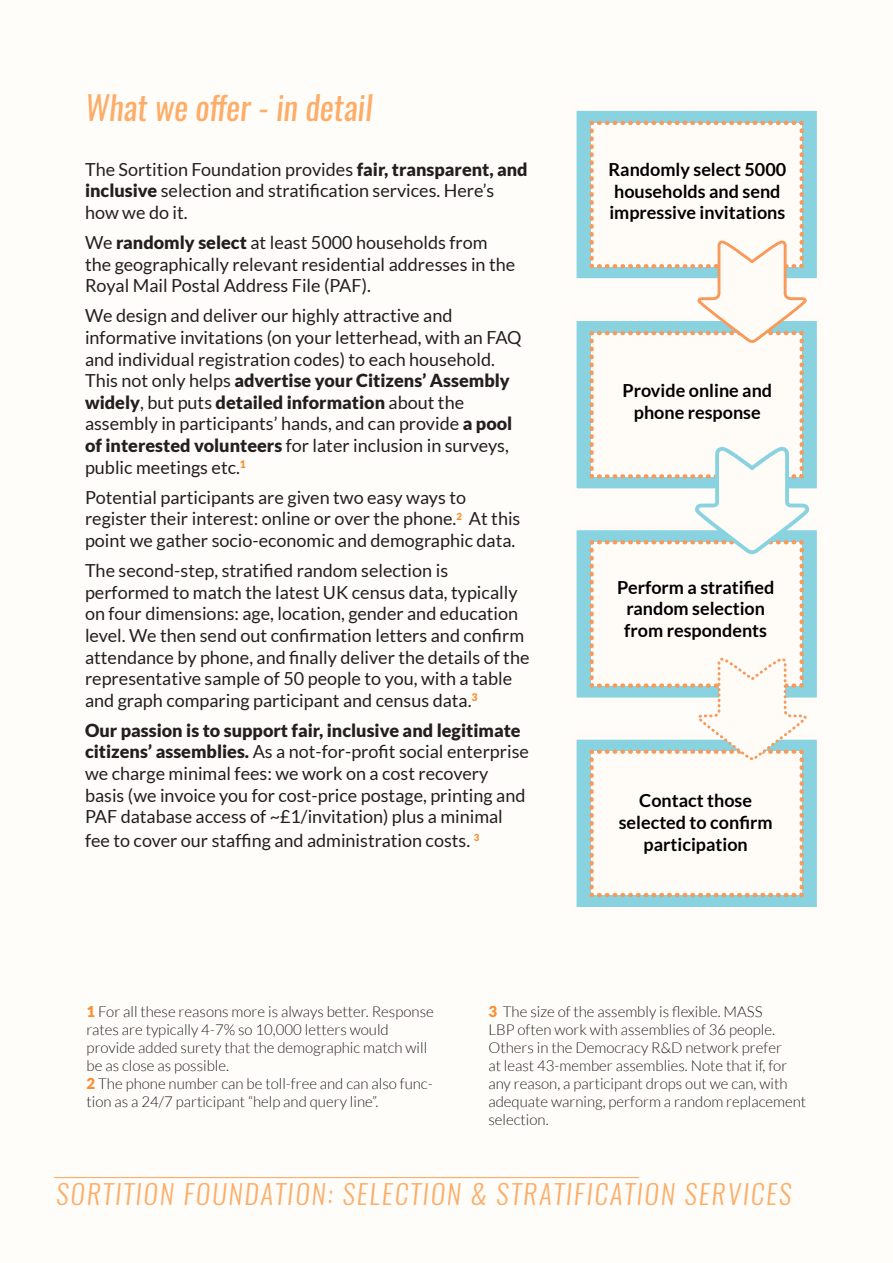
<style>
.page{position:relative;width:893px;height:1263px;background:#fffdfa}
.page>*{position:absolute;margin:0;border:0;box-sizing:border-box;transform-origin:0 0}
.t1{font:italic 33px "Oswald";color:#fdad67}
.t2{font:italic 300 27px "Oswald";letter-spacing:.075em;color:#fdad67}
.t3{font:18px/21.6px "Lato";color:#231f20}
.t4{font:700 18px/21.6px "Lato";color:#000;text-align:center}
.t5{font:300 15px/18px "Lato";color:#231f20}
.s1{font-weight:900}
.s2{font-weight:900;color:#fb8d2e}
</style>
<div class="page">
<hr style="left:54px;top:1177px;width:585px;height:1px;background:#fdae68">
<div style="left:574px;top:108px;width:246px;height:173px;background:#88d3df"></div>
<div style="left:571px;top:105px;width:252px;height:179px;border:6px solid #fffcf8"></div>
<div style="left:574px;top:318px;width:246px;height:173px;background:#88d3df"></div>
<div style="left:571px;top:315px;width:252px;height:179px;border:6px solid #fffcf8"></div>
<div style="left:574px;top:527px;width:246px;height:173px;background:#88d3df"></div>
<div style="left:571px;top:524px;width:252px;height:179px;border:6px solid #fffcf8"></div>
<div style="left:574px;top:737px;width:246px;height:173px;background:#88d3df"></div>
<div style="left:571px;top:734px;width:252px;height:179px;border:6px solid #fffcf8"></div>
<svg style="left:587px;top:120px;width:222px;height:778px"></svg>
<h1 class="t1" style="left:85px;top:85px;width:289px">What we offer - in detail</h1>
<p class="t3" style="left:85px;top:158px;width:444px">The Sortition Foundation provides <span class="s1">fair, transparent, and inclusive</span> selection and stratification services. Here’s how we do it.</p>
<p class="t3" style="left:85px;top:231px;width:432px">We <span class="s1">randomly select</span> at least 5000 households from the geographically relevant residential addresses in the<br>Royal Mail Postal Address File (PAF).</p>
<p class="t3" style="left:85px;top:305px;width:438px">We design and deliver our highly attractive and informative invitations (on your letterhead, with an FAQ and individual registration codes) to each household.<br>This not only helps <span class="s1">advertise your Citizens’ Assembly widely</span>, but puts <span class="s1">detailed information</span> about the assembly in participants’ hands, and can provide <span class="s1">a pool of interested volunteers</span> for later inclusion in surveys, public meetings etc.<sup>1</sup></p>
<p class="t3" style="left:85px;top:486px;width:437px">Potential participants are given two easy ways to register their interest: online or over the phone.<sup>2</sup> At this point we gather socio-economic and demographic data.</p>
<p class="t3" style="left:85px;top:559px;width:446px">The second-step, stratified random selection is performed to match the latest UK census data, typically on four dimensions: age, location, gender and education level. We then send out confirmation letters and confirm attendance by phone, and finally deliver the details of the representative sample of 50 people to you, with a table and graph comparing participant and census data.<sup>3</sup></p>
<p class="t3" style="left:85px;top:719px;width:445px"><span class="s1">Our passion is to support fair, inclusive and legitimate citizens’ assemblies.</span> As a not-for-profit social enterprise we charge minimal fees: we work on a cost recovery basis (we invoice you for cost-price postage, printing and PAF database access of ~£1/invitation) plus a minimal</p>
<p class="t3" style="left:85px;top:829px;width:396px">fee to cover our staffing and administration costs. <sup>3</sup></p>
<p class="t4" style="left:608px;top:158px;width:179px;text-align:left">Randomly select 5000 households and send impressive invitations</p>
<p class="t4" style="left:622px;top:379px;width:151px">Provide online and phone response</p>
<p class="t4" style="left:617px;top:576px;width:159px">Perform a stratified random selection from respondents</p>
<p class="t4" style="left:619px;top:789px;width:155px">Contact those selected to confirm participation</p>
<p class="t5" style="left:87px;top:1002px;width:349px"><span class="s2">1</span> For all these reasons more is always better. Response rates are typically 4-7% so 10,000 letters would provide added surety that the demographic match will be as close as possible.<br><span class="s2">2</span> The phone number can be toll-free and can also func&shy;tion as a 24/7 participant “help and query line”.</p>
<p class="t5" style="left:488px;top:1002px;width:319px"><span class="s2">3</span> The size of the assembly is flexible. MASS<br>LBP often work with assemblies of 36 people.<br>Others in the Democracy R&amp;D network prefer<br>at least 43-member assemblies. Note that if, for any reason, a participant drops out we can, with adequate warning, perform a random replacement selection.</p>
<h2 class="t2" style="left:56px;top:1176px;width:737px">SORTITION FOUNDATION: SELECTION &amp; STRATIFICATION SERVICES</h2>
</div>
